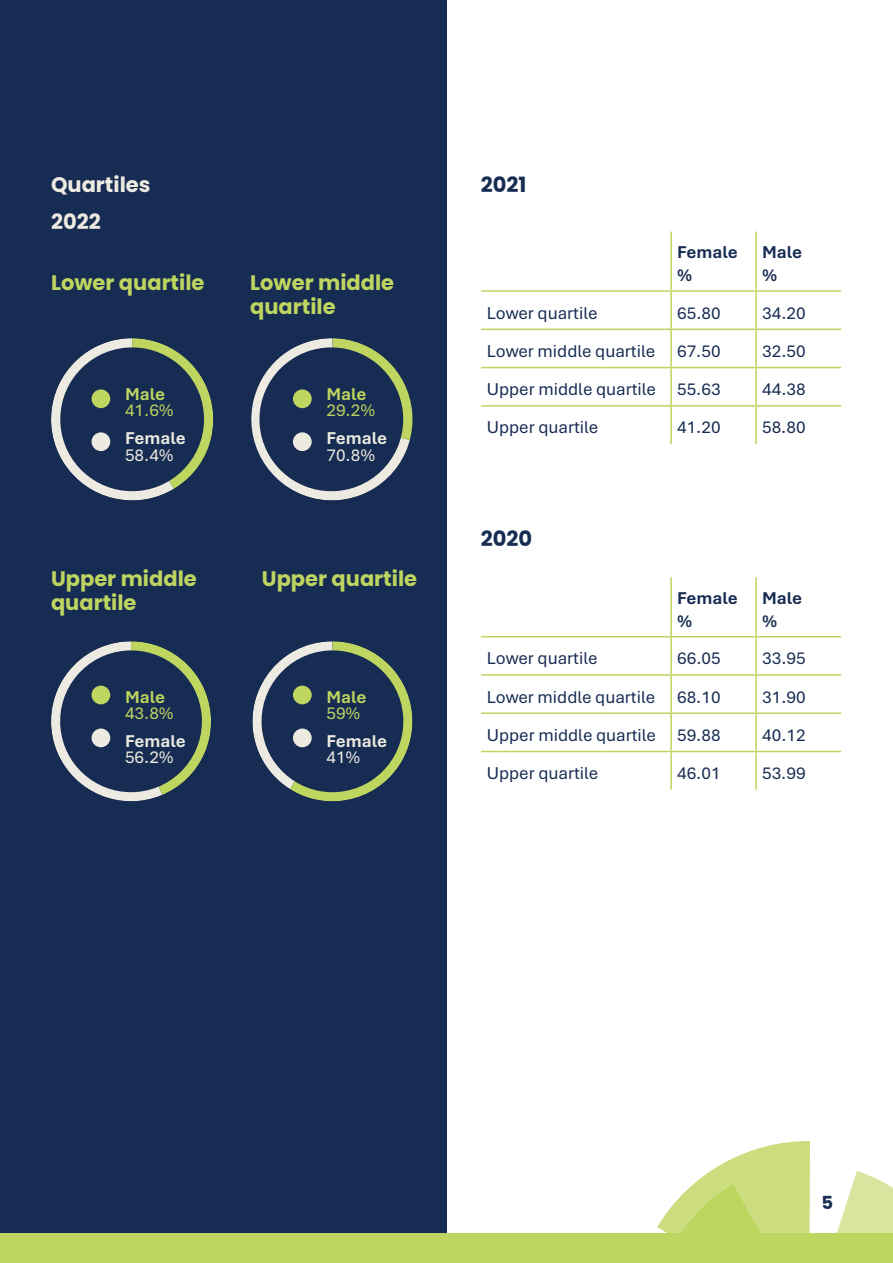
<style>
.page{position:relative;width:893px;height:1263px;background:#fff}
.page>*{position:absolute;margin:0;border:0;box-sizing:border-box;transform-origin:0 0}
.t1{font:700 21px/24px "Poppins";color:#bed560}
.t2{font:700 21px/36.8px "Poppins";color:#edebe1}
.t3{font:700 21px "Poppins";color:#172c52}
.t4{font:18px "Aptos";color:#172c52}
.t5{font:700 18px "Aptos";color:#edebe1}
.t6{font:700 18px/22.5px "Aptos";color:#172c52}
.t7{font:18px "Aptos";color:#bed560}
.t8{font:18px "Aptos";color:#edebe1}
.t9{font:700 18px "Aptos";color:#bed560}
.t10{font:700 18px "Poppins";color:#172c52}
</style>
<div class="page">
<div style="left:0;top:0;width:446px;height:1263px;background:#172c52"></div>
<svg style="left:51px;top:338px;width:162px;height:163px"></svg>
<svg style="left:51px;top:641px;width:160px;height:161px"></svg>
<svg style="left:251px;top:338px;width:162px;height:163px"></svg>
<svg style="left:252px;top:641px;width:160px;height:160px"></svg>
<div style="left:92px;top:686px;width:18px;height:18px;background:#bed560;border-radius:50%"></div>
<div style="left:92px;top:389px;width:18px;height:19px;background:#bed560;border-radius:50%"></div>
<div style="left:92px;top:728px;width:18px;height:19px;background:#edebe1;border-radius:50%"></div>
<div style="left:92px;top:432px;width:18px;height:19px;background:#edebe1;border-radius:50%"></div>
<div style="left:293px;top:686px;width:19px;height:18px;background:#bed560;border-radius:50%"></div>
<div style="left:293px;top:389px;width:19px;height:19px;background:#bed560;border-radius:50%"></div>
<div style="left:293px;top:728px;width:19px;height:19px;background:#edebe1;border-radius:50%"></div>
<div style="left:293px;top:432px;width:19px;height:19px;background:#edebe1;border-radius:50%"></div>
<div style="left:0;top:1233px;width:893px;height:30px;background:#bed560"></div>
<hr style="left:670px;top:231px;width:2px;height:59px;background:#bed560">
<hr style="left:755px;top:231px;width:2px;height:59px;background:#bed560">
<hr style="left:670px;top:292px;width:2px;height:37px;background:#bed560">
<hr style="left:755px;top:292px;width:2px;height:37px;background:#bed560">
<hr style="left:481px;top:329px;width:190px;height:1px;background:#bed560">
<hr style="left:671px;top:329px;width:85px;height:1px;background:#bed560">
<hr style="left:670px;top:330px;width:2px;height:37px;background:#bed560">
<hr style="left:756px;top:329px;width:85px;height:1px;background:#bed560">
<hr style="left:755px;top:330px;width:2px;height:37px;background:#bed560">
<hr style="left:481px;top:367px;width:190px;height:1px;background:#bed560">
<hr style="left:671px;top:367px;width:85px;height:1px;background:#bed560">
<hr style="left:670px;top:368px;width:2px;height:37px;background:#bed560">
<hr style="left:756px;top:367px;width:85px;height:1px;background:#bed560">
<hr style="left:755px;top:368px;width:2px;height:37px;background:#bed560">
<hr style="left:481px;top:405px;width:190px;height:2px;background:#bed560">
<hr style="left:671px;top:405px;width:85px;height:2px;background:#bed560">
<hr style="left:670px;top:407px;width:2px;height:37px;background:#bed560">
<hr style="left:756px;top:405px;width:85px;height:2px;background:#bed560">
<hr style="left:755px;top:407px;width:2px;height:37px;background:#bed560">
<hr style="left:481px;top:290px;width:190px;height:2px;background:#bed560">
<hr style="left:671px;top:290px;width:85px;height:2px;background:#bed560">
<hr style="left:756px;top:290px;width:85px;height:2px;background:#bed560">
<hr style="left:670px;top:577px;width:2px;height:59px;background:#bed560">
<hr style="left:755px;top:577px;width:2px;height:59px;background:#bed560">
<hr style="left:670px;top:637px;width:2px;height:37px;background:#bed560">
<hr style="left:755px;top:637px;width:2px;height:37px;background:#bed560">
<hr style="left:481px;top:674px;width:190px;height:2px;background:#bed560">
<hr style="left:671px;top:674px;width:85px;height:2px;background:#bed560">
<hr style="left:670px;top:676px;width:2px;height:36px;background:#bed560">
<hr style="left:756px;top:674px;width:85px;height:2px;background:#bed560">
<hr style="left:755px;top:676px;width:2px;height:36px;background:#bed560">
<hr style="left:481px;top:712px;width:190px;height:2px;background:#bed560">
<hr style="left:671px;top:712px;width:85px;height:2px;background:#bed560">
<hr style="left:670px;top:714px;width:2px;height:37px;background:#bed560">
<hr style="left:756px;top:712px;width:85px;height:2px;background:#bed560">
<hr style="left:755px;top:714px;width:2px;height:37px;background:#bed560">
<hr style="left:481px;top:751px;width:190px;height:1px;background:#bed560">
<hr style="left:671px;top:751px;width:85px;height:1px;background:#bed560">
<hr style="left:670px;top:752px;width:2px;height:38px;background:#bed560">
<hr style="left:756px;top:751px;width:85px;height:1px;background:#bed560">
<hr style="left:755px;top:752px;width:2px;height:38px;background:#bed560">
<hr style="left:481px;top:636px;width:190px;height:1px;background:#bed560">
<hr style="left:671px;top:636px;width:85px;height:1px;background:#bed560">
<hr style="left:756px;top:636px;width:85px;height:1px;background:#bed560">
<svg style="left:837px;top:1171px;width:56px;height:62px"></svg>
<svg style="left:657px;top:1141px;width:153px;height:92px"></svg>
<p class="t2" style="left:51px;top:167px;width:101px">Quartiles<br>2022</p>
<p class="t3" style="left:481px;top:173px;width:47px">2021</p>
<p class="t1" style="left:51px;top:270px;width:155px">Lower quartile</p>
<p class="t9" style="left:125px;top:382px;width:42px">Male</p>
<p class="t7" style="left:125px;top:398px;width:50px">41.6%</p>
<p class="t5" style="left:125px;top:426px;width:62px">Female</p>
<p class="t8" style="left:125px;top:443px;width:50px">58.4%</p>
<p class="t1" style="left:51px;top:567px;width:147px">Upper middle quartile</p>
<p class="t9" style="left:125px;top:684px;width:42px">Male</p>
<p class="t7" style="left:125px;top:700px;width:50px">43.8%</p>
<p class="t5" style="left:125px;top:728px;width:62px">Female</p>
<p class="t8" style="left:125px;top:745px;width:50px">56.2%</p>
<p class="t1" style="left:250px;top:270px;width:146px">Lower middle quartile</p>
<p class="t9" style="left:326px;top:382px;width:42px">Male</p>
<p class="t7" style="left:326px;top:398px;width:50px">29.2%</p>
<p class="t5" style="left:326px;top:426px;width:62px">Female</p>
<p class="t8" style="left:326px;top:443px;width:50px">70.8%</p>
<p class="t1" style="left:262px;top:567px;width:157px">Upper quartile</p>
<p class="t9" style="left:326px;top:684px;width:42px">Male</p>
<p class="t7" style="left:326px;top:700px;width:36px">59%</p>
<p class="t5" style="left:326px;top:728px;width:62px">Female</p>
<p class="t8" style="left:326px;top:745px;width:36px">41%</p>
<p class="t6" style="left:677px;top:241px;width:62px">Female %</p>
<p class="t6" style="left:762px;top:241px;width:42px">Male %</p>
<p class="t4" style="left:487px;top:300px;width:112px">Lower quartile</p>
<p class="t4" style="left:677px;top:300px;width:45px">65.80</p>
<p class="t4" style="left:762px;top:300px;width:45px">34.20</p>
<p class="t4" style="left:487px;top:339px;width:235px">Lower middle quartile 67.50</p>
<p class="t4" style="left:762px;top:339px;width:45px">32.50</p>
<p class="t4" style="left:487px;top:377px;width:235px">Upper middle quartile 55.63</p>
<p class="t4" style="left:762px;top:377px;width:45px">44.38</p>
<p class="t4" style="left:487px;top:415px;width:113px">Upper quartile</p>
<p class="t4" style="left:677px;top:415px;width:45px">41.20</p>
<p class="t4" style="left:762px;top:415px;width:45px">58.80</p>
<p class="t3" style="left:481px;top:526px;width:53px">2020</p>
<p class="t6" style="left:677px;top:586px;width:62px">Female %</p>
<p class="t6" style="left:762px;top:586px;width:42px">Male %</p>
<p class="t4" style="left:487px;top:646px;width:112px">Lower quartile</p>
<p class="t4" style="left:677px;top:646px;width:45px">66.05</p>
<p class="t4" style="left:762px;top:646px;width:45px">33.95</p>
<p class="t4" style="left:487px;top:684px;width:235px">Lower middle quartile 68.10</p>
<p class="t4" style="left:762px;top:684px;width:45px">31.90</p>
<p class="t4" style="left:487px;top:723px;width:235px">Upper middle quartile 59.88</p>
<p class="t4" style="left:762px;top:723px;width:45px">40.12</p>
<p class="t4" style="left:487px;top:761px;width:113px">Upper quartile</p>
<p class="t4" style="left:677px;top:761px;width:45px">46.01</p>
<p class="t4" style="left:762px;top:761px;width:45px">53.99</p>
<p class="t10" style="left:822px;top:1192px;width:13px">5</p>
</div>
